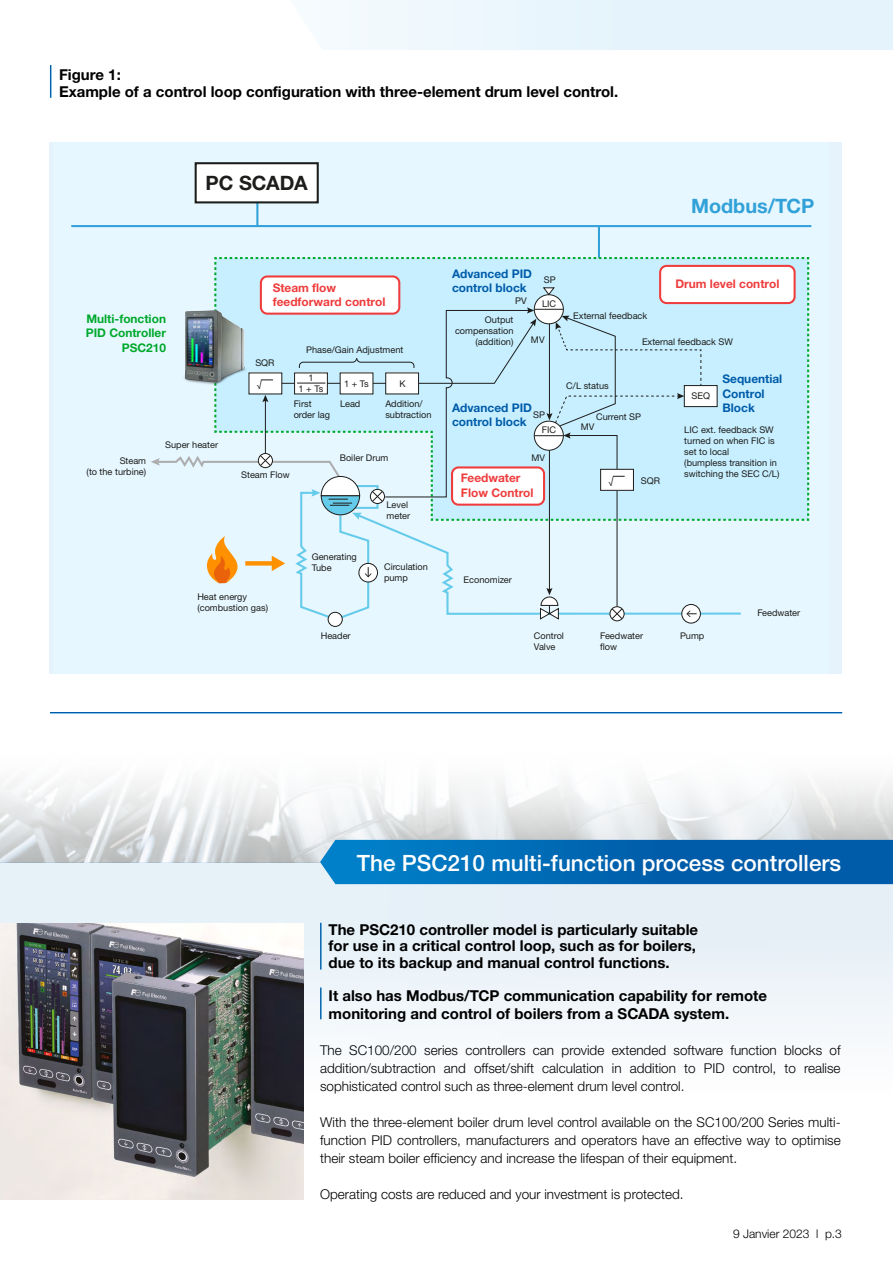
<style>
.page{position:relative;width:893px;height:1263px;background:#fff}
.page>*{position:absolute;margin:0;border:0;box-sizing:border-box;transform-origin:0 0}
.t1{font:500 22.5px "Helvetica Neue";color:#fff}
.t2{font:700 19.8px "Helvetica Neue LTW1 G";color:#32a1d8}
.t3{font:700 19.8px "Helvetica Neue LTW1 G";color:#1d1d1b}
.t4{font:700 15px/16.5px "Helvetica Neue LTW1 G";color:#000}
.t5{font:300 13.5px/18px "Helvetica Neue";color:#000;text-align:justify}
.t6{font:300 12px "Helvetica Neue";color:#000}
.t7{font:700 11.85px/14.2px "Helvetica Neue LTW1 G";color:#005ca9}
.t8{font:700 11.85px/14.2px "Helvetica Neue LTW1 G";color:#ef3c3c}
.t9{font:700 11.85px/14.2px "Helvetica Neue LTW1 G";color:#00a92c;text-align:right}
.t10{font:9.15px/11.1px "Helvetica Neue LTW1 G";color:#1d1d1b}
</style>
<div class="page">
<img style="left:0;top:782px;width:893px;height:80px">
<svg style="left:332px;top:0;width:561px;height:50px"></svg>
<div style="left:53px;top:142px;width:777px;height:532px;background:#e6f7ff"></div>
<hr style="left:71px;top:225px;width:740px;height:2px;background:#32a1d8">
<hr style="left:598px;top:226px;width:2px;height:152px;background:#32a1d8">
<hr style="left:256px;top:200px;width:2px;height:26px;background:#32a1d8">
<div style="left:196px;top:163px;width:122px;height:39px;background:#fff"></div>
<div style="left:195px;top:162px;width:124px;height:41px;border:2px solid #1d1d1b"></div>
<div style="left:681px;top:604px;width:20px;height:19px;border:1px solid #1d1d1b;border-radius:50%"></div>
<div style="left:328px;top:612px;width:14px;height:14px;background:#fff;border-radius:50%"></div>
<div style="left:328px;top:612px;width:15px;height:15px;border:1px solid #1d1d1b;border-radius:50%"></div>
<svg style="left:151px;top:256px;width:659px;height:365px"></svg>
<div style="left:0;top:862px;width:893px;height:252px;background:linear-gradient(to bottom,#deeaf3,#fff)"></div>
<img style="left:0;top:866px;width:831px;height:248px">
<img style="left:0;top:924px;width:303px;height:275px">
<svg style="left:320px;top:840px;width:573px;height:44px;background:#0369b4"></svg>
<hr style="left:320px;top:923px;width:2px;height:46px;background:#fff">
<hr style="left:320px;top:987px;width:2px;height:32px;background:#fff">
<p class="t4" style="left:59px;top:66px;width:561px">Figure 1:<br>Example of a control loop configuration with three-element drum level control.</p>
<h2 class="t3" style="left:206px;top:171px;width:103px">PC SCADA</h2>
<h2 class="t2" style="left:691px;top:194px;width:125px">Modbus/TCP</h2>
<p class="t9" style="left:86px;top:312px;width:82px">Multi-fonction<br>PID Controller<br>PSC210</p>
<p class="t10" style="left:87px;top:455px;width:61px;text-align:right">Steam<br>(to the turbine)</p>
<p class="t10" style="left:165px;top:439px;width:54px">Super heater</p>
<p class="t7" style="left:452px;top:266px;width:81px">Advanced PID control block</p>
<p class="t10" style="left:544px;top:274px;width:13px">SP</p>
<p class="t8" style="left:273px;top:280px;width:114px">Steam flow feedforward control</p>
<p class="t8" style="left:675px;top:277px;width:106px">Drum level control</p>
<p class="t10" style="left:515px;top:295px;width:13px">PV</p>
<p class="t10" style="left:542px;top:298px;width:16px">LIC</p>
<p class="t10" style="left:255px;top:357px;width:21px">SQR</p>
<p class="t10" style="left:257px;top:378px;width:6px">√</p>
<p class="t10" style="left:306px;top:344px;width:99px">Phase/Gain Adjustment</p>
<p class="t10" style="left:299px;top:373px;width:26px;line-height:10.5px;text-align:center">1<br>1 + Ts</p>
<p class="t10" style="left:344px;top:378px;width:26px">1 + Ts</p>
<p class="t10" style="left:399px;top:378px;width:8px">K</p>
<p class="t10" style="left:385px;top:398px;width:48px">Addition/ subtraction</p>
<p class="t10" style="left:340px;top:452px;width:50px">Boiler Drum</p>
<p class="t10" style="left:294px;top:398px;width:38px">First order lag</p>
<p class="t10" style="left:340px;top:398px;width:22px">Lead</p>
<p class="t10" style="left:241px;top:469px;width:50px">Steam Flow</p>
<p class="t10" style="left:312px;top:551px;width:47px">Generating<br>Tube</p>
<p class="t10" style="left:387px;top:499px;width:25px">Level meter</p>
<p class="t10" style="left:384px;top:561px;width:45px">Circulation pump</p>
<p class="t10" style="left:455px;top:314px;width:60px;text-align:right">Output compensation (addition)</p>
<p class="t10" style="left:531px;top:334px;width:15px">MV</p>
<p class="t10" style="left:573px;top:310px;width:76px">External feedback</p>
<p class="t10" style="left:642px;top:336px;width:93px">External feedback SW</p>
<p class="t7" style="left:452px;top:400px;width:81px">Advanced PID control block</p>
<p class="t10" style="left:533px;top:409px;width:13px">SP</p>
<p class="t10" style="left:542px;top:424px;width:16px">FIC</p>
<p class="t10" style="left:531px;top:452px;width:15px">MV</p>
<p class="t8" style="left:461px;top:471px;width:74px">Feedwater<br>Flow Control</p>
<p class="t10" style="left:566px;top:380px;width:44px">C/L status</p>
<p class="t10" style="left:596px;top:411px;width:47px">Current SP</p>
<p class="t10" style="left:581px;top:421px;width:15px">MV</p>
<p class="t10" style="left:609px;top:475px;width:6px">√</p>
<p class="t10" style="left:641px;top:475px;width:21px">SQR</p>
<p class="t10" style="left:691px;top:390px;width:20px">SEQ</p>
<p class="t7" style="left:722px;top:372px;width:61px">Sequential<br>Control<br>Block</p>
<p class="t10" style="left:684px;top:424px;width:97px">LIC ext. feedback SW turned on when FIC is set to local<br>(bumpless transition in switching the SEC C/L)</p>
<p class="t10" style="left:464px;top:574px;width:50px">Economizer</p>
<p class="t10" style="left:197px;top:591px;width:72px">Heat energy (combustion gas)</p>
<p class="t10" style="left:321px;top:630px;width:31px">Header</p>
<p class="t10" style="left:534px;top:630px;width:32px">Control<br>Valve</p>
<p class="t10" style="left:600px;top:630px;width:44px">Feedwater flow</p>
<p class="t10" style="left:680px;top:630px;width:26px">Pump</p>
<p class="t10" style="left:757px;top:607px;width:44px">Feedwater</p>
<h1 class="t1" style="left:357px;top:850px;width:486px">The PSC210 multi-function process controllers</h1>
<p class="t4" style="left:329px;top:921px;width:371px">The PSC210 controller model is particularly suitable for use in a critical control loop, such as for boilers, due to its backup and manual control functions.</p>
<p class="t4" style="left:329px;top:986px;width:440px;line-height:18px">It also has Modbus/TCP communication capability for remote monitoring and control of boilers from a SCADA system.</p>
<p class="t5" style="left:320px;top:1040px;width:522px">The SC100/200 series controllers can provide extended software function blocks of addition/subtraction and offset/shift calculation in addition to PID control, to realise sophisticated control such as three-element drum level control.</p>
<p class="t5" style="left:320px;top:1112px;width:522px">With the three-element boiler drum level control available on the SC100/200 Series multi&shy;function PID controllers, manufacturers and operators have an effective way to optimise their steam boiler efficiency and increase the lifespan of their equipment.</p>
<p class="t5" style="left:320px;top:1184px;width:365px">Operating costs are reduced and your investment is protected.</p>
<p class="t6" style="left:733px;top:1227px;width:110px">9 Janvier 2023 l p.3</p>
</div>
